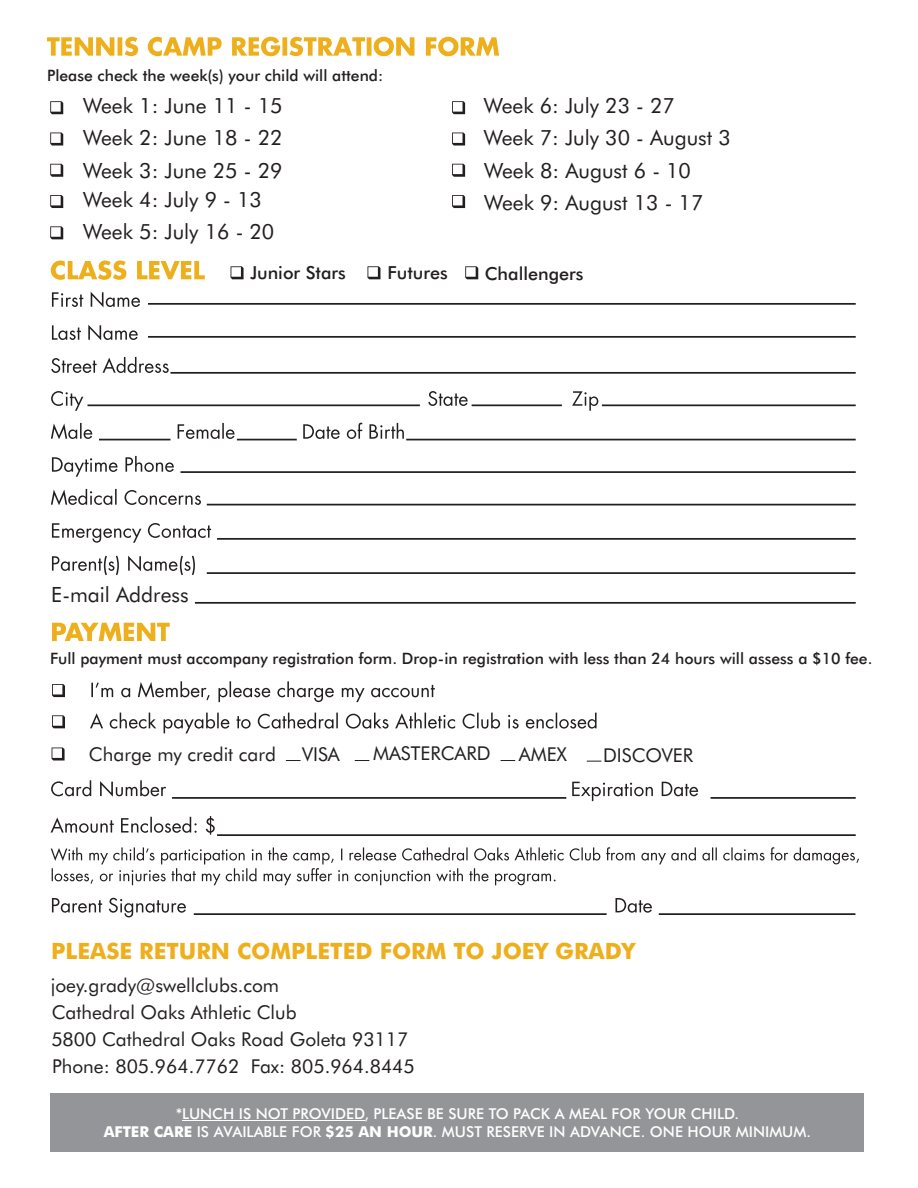
<style>
.page{position:relative;width:918px;height:1188px;background:#fff}
.page>*{position:absolute;margin:0;border:0;box-sizing:border-box;transform-origin:0 0}
.t1{font:700 22.5px "Futura BT";color:#eeaf1c}
.t2{font:21px/32.1px "Futura BT";color:#231f20}
.t3{font:19.05px "Futura BT";color:#231f20}
.t4{font:500 18px "Futura BT";color:#231f20}
.t5{font:500 15.75px "Futura BT";color:#231f20}
.t6{font:500 15px/18px "Futura BT";color:#fff;text-align:center}
.s1{font-weight:700}
</style>
<div class="page">
<svg style="left:47px;top:37px;width:452px;height:19px"></svg>
<svg style="left:50px;top:101px;width:13px;height:13px"></svg>
<svg style="left:50px;top:133px;width:13px;height:13px"></svg>
<svg style="left:50px;top:164px;width:13px;height:13px"></svg>
<svg style="left:50px;top:195px;width:13px;height:13px"></svg>
<svg style="left:50px;top:226px;width:13px;height:13px"></svg>
<svg style="left:452px;top:101px;width:13px;height:13px"></svg>
<svg style="left:452px;top:133px;width:13px;height:13px"></svg>
<svg style="left:452px;top:164px;width:13px;height:13px"></svg>
<svg style="left:452px;top:195px;width:13px;height:13px"></svg>
<svg style="left:52px;top:623px;width:118px;height:18px"></svg>
<svg style="left:52px;top:684px;width:13px;height:13px"></svg>
<svg style="left:91px;top:681px;width:344px;height:21px"></svg>
<svg style="left:52px;top:715px;width:13px;height:13px"></svg>
<svg style="left:90px;top:713px;width:507px;height:20px"></svg>
<svg style="left:51px;top:780px;width:115px;height:17px"></svg>
<svg style="left:572px;top:782px;width:126px;height:19px"></svg>
<svg style="left:51px;top:816px;width:164px;height:19px"></svg>
<svg style="left:51px;top:847px;width:808px;height:38px"></svg>
<svg style="left:52px;top:898px;width:134px;height:19px"></svg>
<svg style="left:616px;top:898px;width:36px;height:15px"></svg>
<hr style="left:172px;top:797px;width:394px;height:2px;background:#231f20">
<hr style="left:711px;top:797px;width:145px;height:2px;background:#231f20">
<hr style="left:217px;top:834px;width:639px;height:2px;background:#231f20">
<svg style="left:51px;top:261px;width:154px;height:19px"></svg>
<svg style="left:231px;top:266px;width:13px;height:13px"></svg>
<svg style="left:367px;top:266px;width:13px;height:13px"></svg>
<svg style="left:465px;top:266px;width:13px;height:13px"></svg>
<svg style="left:52px;top:292px;width:88px;height:15px"></svg>
<svg style="left:52px;top:325px;width:86px;height:15px"></svg>
<svg style="left:51px;top:357px;width:118px;height:16px"></svg>
<svg style="left:51px;top:391px;width:32px;height:20px"></svg>
<svg style="left:428px;top:391px;width:40px;height:15px"></svg>
<svg style="left:572px;top:391px;width:26px;height:20px"></svg>
<svg style="left:51px;top:423px;width:41px;height:16px"></svg>
<svg style="left:178px;top:423px;width:57px;height:16px"></svg>
<svg style="left:303px;top:423px;width:101px;height:16px"></svg>
<svg style="left:52px;top:456px;width:122px;height:21px"></svg>
<svg style="left:51px;top:489px;width:150px;height:16px"></svg>
<svg style="left:52px;top:523px;width:159px;height:20px"></svg>
<svg style="left:52px;top:556px;width:143px;height:19px"></svg>
<hr style="left:148px;top:303px;width:708px;height:2px;background:#231f20">
<hr style="left:148px;top:336px;width:708px;height:2px;background:#231f20">
<hr style="left:170px;top:372px;width:686px;height:2px;background:#231f20">
<hr style="left:88px;top:404px;width:332px;height:2px;background:#231f20">
<hr style="left:99px;top:439px;width:71px;height:1px;background:#231f20">
<hr style="left:181px;top:471px;width:675px;height:2px;background:#231f20">
<hr style="left:207px;top:504px;width:649px;height:1px;background:#231f20">
<hr style="left:217px;top:538px;width:639px;height:2px;background:#231f20">
<hr style="left:472px;top:404px;width:90px;height:2px;background:#231f20">
<hr style="left:602px;top:404px;width:254px;height:2px;background:#231f20">
<hr style="left:237px;top:439px;width:60px;height:1px;background:#231f20">
<hr style="left:406px;top:439px;width:450px;height:1px;background:#231f20">
<hr style="left:207px;top:572px;width:648px;height:2px;background:#231f20">
<hr style="left:194px;top:913px;width:413px;height:2px;background:#231f20">
<hr style="left:659px;top:913px;width:196px;height:2px;background:#231f20">
<div style="left:50px;top:1093px;width:814px;height:58px;background:#939598"></div>
<hr style="left:182px;top:1121px;width:182px;height:1px;background:#fff">
<svg style="left:286px;top:760px;width:15px;height:1px"></svg>
<svg style="left:355px;top:760px;width:14px;height:1px"></svg>
<svg style="left:501px;top:760px;width:14px;height:1px"></svg>
<svg style="left:587px;top:761px;width:14px;height:1px"></svg>
<svg style="left:52px;top:748px;width:13px;height:13px"></svg>
<hr style="left:195px;top:602px;width:661px;height:2px;background:#231f20">
<p class="t5" style="left:47px;top:69px;width:338px">Please check the week(s) your child will attend:</p>
<p class="t2" style="left:83px;top:91px;width:201px;text-align:justify">Week 1: June 11 - 15<br>Week 2: June 18 - 22<br>Week 3: June 25 - 29</p>
<p class="t2" style="left:83px;top:186px;width:193px;line-height:31.3px">Week 4: July 9 - 13<br>Week 5: July 16 - 20</p>
<p class="t2" style="left:484px;top:92px;width:249px">Week 6: July 23 - 27<br>Week 7: July 30 - August 3<br>Week 8: August 6 - 10<br>Week 9: August 13 - 17</p>
<p class="t4" style="left:250px;top:265px;width:97px">Junior Stars</p>
<p class="t4" style="left:388px;top:265px;width:62px">Futures</p>
<p class="t4" style="left:485px;top:266px;width:100px">Challengers</p>
<p class="t2" style="left:51px;top:581px;width:139px">E-mail Address</p>
<p class="t5" style="left:50px;top:652px;width:824px">Full payment must accompany registration form. Drop-in registration with less than 24 hours will assess a $10 fee.</p>
<p class="t3" style="left:89px;top:746px;width:188px">Charge my credit card</p>
<p class="t3" style="left:302px;top:746px;width:39px">VISA</p>
<p class="t3" style="left:373px;top:746px;width:119px">MASTERCARD</p>
<p class="t3" style="left:519px;top:746px;width:50px">AMEX</p>
<p class="t3" style="left:603px;top:748px;width:92px">DISCOVER</p>
<p class="t1" style="left:51px;top:942px;width:585px">PLEASE RETURN COMPLETED FORM TO JOEY GRADY</p>
<p class="t3" style="left:51px;top:977px;width:230px">joey.grady@swellclubs.com</p>
<p class="t3" style="left:52px;top:1005px;width:246px">Cathedral Oaks Athletic Club</p>
<p class="t3" style="left:51px;top:1032px;width:359px">5800 Cathedral Oaks Road Goleta 93117</p>
<p class="t3" style="left:52px;top:1059px;width:364px">Phone : 805.964.7762 Fax : 805.964.8445</p>
<p class="t6" style="left:104px;top:1106px;width:709px">*LUNCH IS NOT PROVIDED, PLEASE BE SURE TO PACK A MEAL FOR YOUR CHILD.<br><span class="s1">AFTER CARE</span> IS AVAILABLE FOR <span class="s1">$25 AN HOUR</span>. MUST RESERVE IN ADVANCE. ONE HOUR MINIMUM.</p>
</div>
